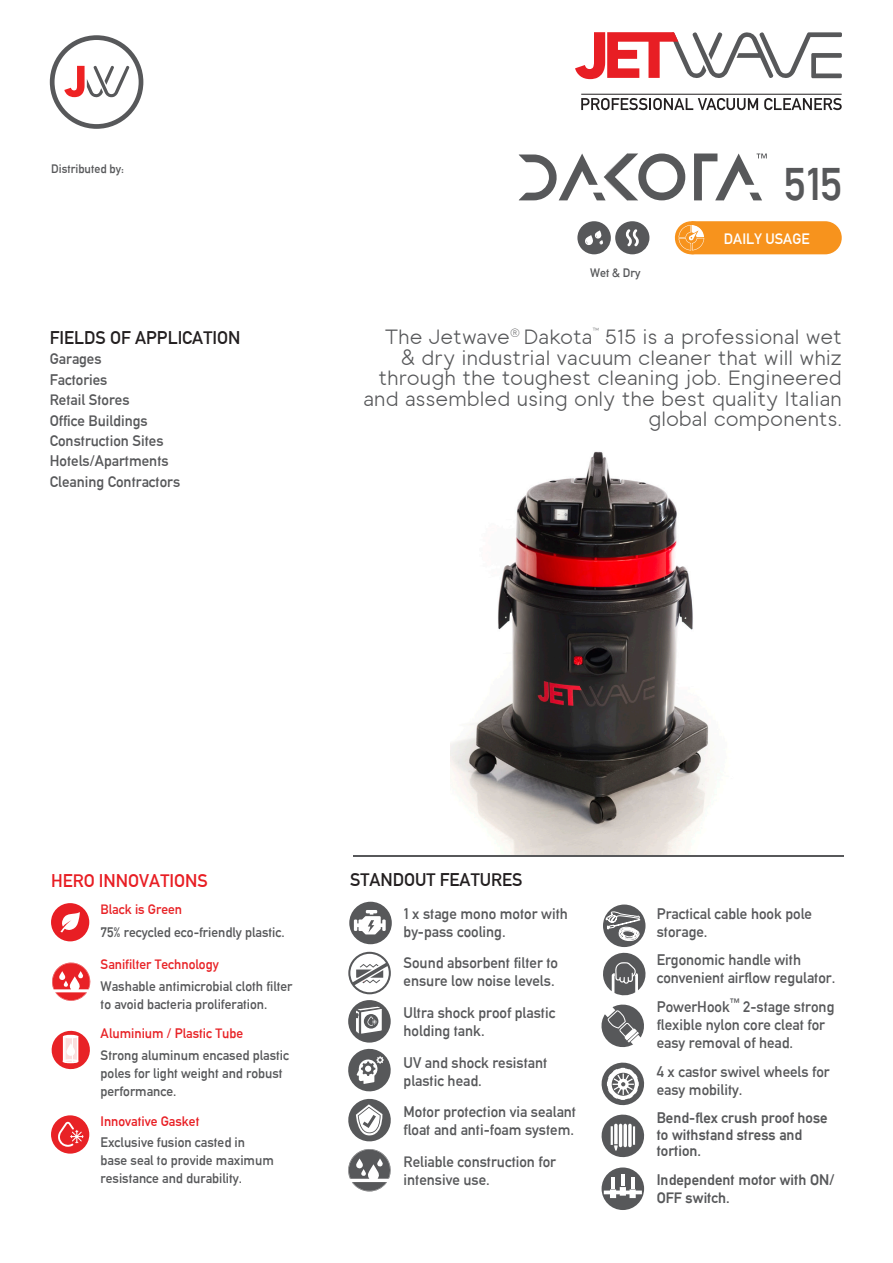
<style>
.page{position:relative;width:893px;height:1263px;background:#fff}
.page>*{position:absolute;margin:0;border:0;box-sizing:border-box;transform-origin:0 0}
.t1{font:44.7px "Alte DIN1451 Mittelschrift";color:#57585a}
.Body{font:21px/20.4px "Toma Sans";color:#57585a;text-align:right}
.Sub_Head{font:18px "Alte DIN1451 Mittelschrift";color:#231f20}
.Sub_Head-2{font:18px "Alte DIN1451 Mittelschrift";color:#e81e24}
.Body-2{font:15px/18px "Alte DIN1451 Mittelschrift";color:#57585a}
.t2{font:15px/16.5px "Alte DIN1451 Mittelschriftgepraegt";color:#57585a}
.t3{font:14.7px "Alte DIN1451 Mittelschrift";color:#fff}
.Body-3{font:13.5px/18px "Alte DIN1451 Mittelschrift";color:#57585a}
.Body-4{font:13.5px "Alte DIN1451 Mittelschrift";color:#e82226}
.Body-5{font:13.5px "Alte DIN1451 Mittelschrift";color:#e81e24}
.Body-6{font:12px "Alte DIN1451 Mittelschrift";color:#57585a}
</style>
<div class="page">
<img style="left:450px;top:451px;width:259px;height:404px">
<svg style="left:50px;top:35px;width:93px;height:94px"></svg>
<svg style="left:348px;top:952px;width:43px;height:42px"></svg>
<svg style="left:52px;top:962px;width:39px;height:39px"></svg>
<svg style="left:601px;top:1062px;width:44px;height:96px"></svg>
<div style="left:602px;top:1167px;width:42px;height:43px;background:#57585a;border-radius:50%"></div>
<svg style="left:604px;top:1175px;width:38px;height:23px"></svg>
<svg style="left:601px;top:1004px;width:43px;height:44px"></svg>
<div style="left:348px;top:1000px;width:43px;height:42px;background:#57585a;border-radius:50%"></div>
<svg style="left:356px;top:1006px;width:26px;height:28px"></svg>
<svg style="left:349px;top:902px;width:43px;height:42px"></svg>
<svg style="left:51px;top:1030px;width:39px;height:40px"></svg>
<svg style="left:348px;top:1048px;width:43px;height:144px"></svg>
<div style="left:603px;top:904px;width:42px;height:43px;background:#57585a;border-radius:50%"></div>
<svg style="left:603px;top:911px;width:43px;height:85px"></svg>
<svg style="left:51px;top:903px;width:38px;height:38px"></svg>
<svg style="left:51px;top:1115px;width:38px;height:38px"></svg>
<hr style="left:353px;top:855px;width:491px;height:2px;background:#57585a">
<svg style="left:577px;top:221px;width:72px;height:33px"></svg>
<svg style="left:519px;top:153px;width:166px;height:47px"></svg>
<svg style="left:694px;top:153px;width:73px;height:47px"></svg>
<svg style="left:674px;top:221px;width:168px;height:34px;background:#f79e34"></svg>
<svg style="left:575px;top:32px;width:267px;height:47px"></svg>
<hr style="left:581px;top:94px;width:261px;height:1px;background:#231f20">
<svg style="left:581px;top:98px;width:177px;height:12px"></svg>
<svg style="left:764px;top:98px;width:78px;height:12px"></svg>
<p class="Body-6" style="left:51px;top:161px;width:74px">Distributed by:</p>
<p class="Sub_Head" style="left:50px;top:327px;width:192px">FIELDS OF APPLICATION</p>
<p class="Body-2" style="left:50px;top:350px;width:53px">Garages</p>
<p class="Body-2" style="left:50px;top:370px;width:59px">Factories</p>
<p class="Body-2" style="left:50px;top:391px;width:81px">Retail Stores</p>
<p class="Body-2" style="left:50px;top:411px;width:99px">Office Buildings</p>
<p class="Body-2" style="left:50px;top:432px;width:115px">Construction Sites</p>
<p class="Body-2" style="left:50px;top:452px;width:120px">Hotels/Apartments</p>
<p class="Body-2" style="left:50px;top:472px;width:132px">Cleaning Contractors</p>
<p class="t1" style="left:784px;top:158px;width:59px">515</p>
<p class="Body-6" style="left:590px;top:265px;width:52px">Wet &amp; Dry</p>
<p class="t3" style="left:724px;top:229px;width:87px">DAILY USAGE</p>
<p class="Body" style="left:363px;top:325px;width:480px">The Jetwave<sup>®</sup> Dakota<sup>™</sup> 515 is a professional wet<br>&amp; dry industrial vacuum cleaner that will whiz through the toughest cleaning job. Engineered and assembled using only the best quality Italian global components.</p>
<p class="Sub_Head-2" style="left:51px;top:870px;width:158px">HERO INNOVATIONS</p>
<p class="Sub_Head" style="left:350px;top:869px;width:174px">STANDOUT FEATURES</p>
<p class="Body-4" style="left:101px;top:901px;width:83px">Black is Green</p>
<p class="Body-3" style="left:101px;top:923px;width:186px">75% recycled eco-friendly plastic.</p>
<p class="Body-4" style="left:101px;top:956px;width:120px">Sanifilter Technology</p>
<p class="Body-3" style="left:101px;top:977px;width:193px">Washable antimicrobial cloth filter to avoid bacteria proliferation.</p>
<p class="Body-4" style="left:101px;top:1025px;width:144px">Aluminium / Plastic Tube</p>
<p class="Body-3" style="left:101px;top:1046px;width:190px">Strong aluminum encased plastic poles for light weight and robust performance.</p>
<p class="Body-5" style="left:101px;top:1113px;width:100px">Innovative Gasket</p>
<p class="Body-3" style="left:101px;top:1133px;width:175px">Exclusive fusion casted in base seal to provide maximum resistance and durability.</p>
<p class="Body-2" style="left:404px;top:904px;width:166px">1 x stage mono motor with by-pass cooling.</p>
<p class="Body-2" style="left:404px;top:954px;width:156px">Sound absorbent filter to ensure low noise levels.</p>
<p class="Body-2" style="left:404px;top:1003px;width:153px">Ultra shock proof plastic holding tank.</p>
<p class="Body-2" style="left:404px;top:1053px;width:145px">UV and shock resistant plastic head.</p>
<p class="Body-2" style="left:404px;top:1103px;width:174px">Motor protection via sealant float and anti-foam system.</p>
<p class="Body-2" style="left:404px;top:1152px;width:154px">Reliable construction for intensive use.</p>
<p class="Body-2" style="left:657px;top:904px;width:157px">Practical cable hook pole storage.</p>
<p class="Body-2" style="left:657px;top:951px;width:180px">Ergonomic handle with convenient airflow regulator.</p>
<p class="Body-2" style="left:657px;top:997px;width:179px">PowerHook<sup>™</sup> 2-stage strong flexible nylon core cleat for easy removal of head.</p>
<p class="Body-2" style="left:657px;top:1062px;width:174px">4 x castor swivel wheels for easy mobility.</p>
<p class="t2" style="left:657px;top:1109px;width:172px">Bend-flex crush proof hose to withstand stress and tortion.</p>
<p class="t2" style="left:657px;top:1170px;width:179px;line-height:18px">Independent motor with ON/<br>OFF switch.</p>
</div>
